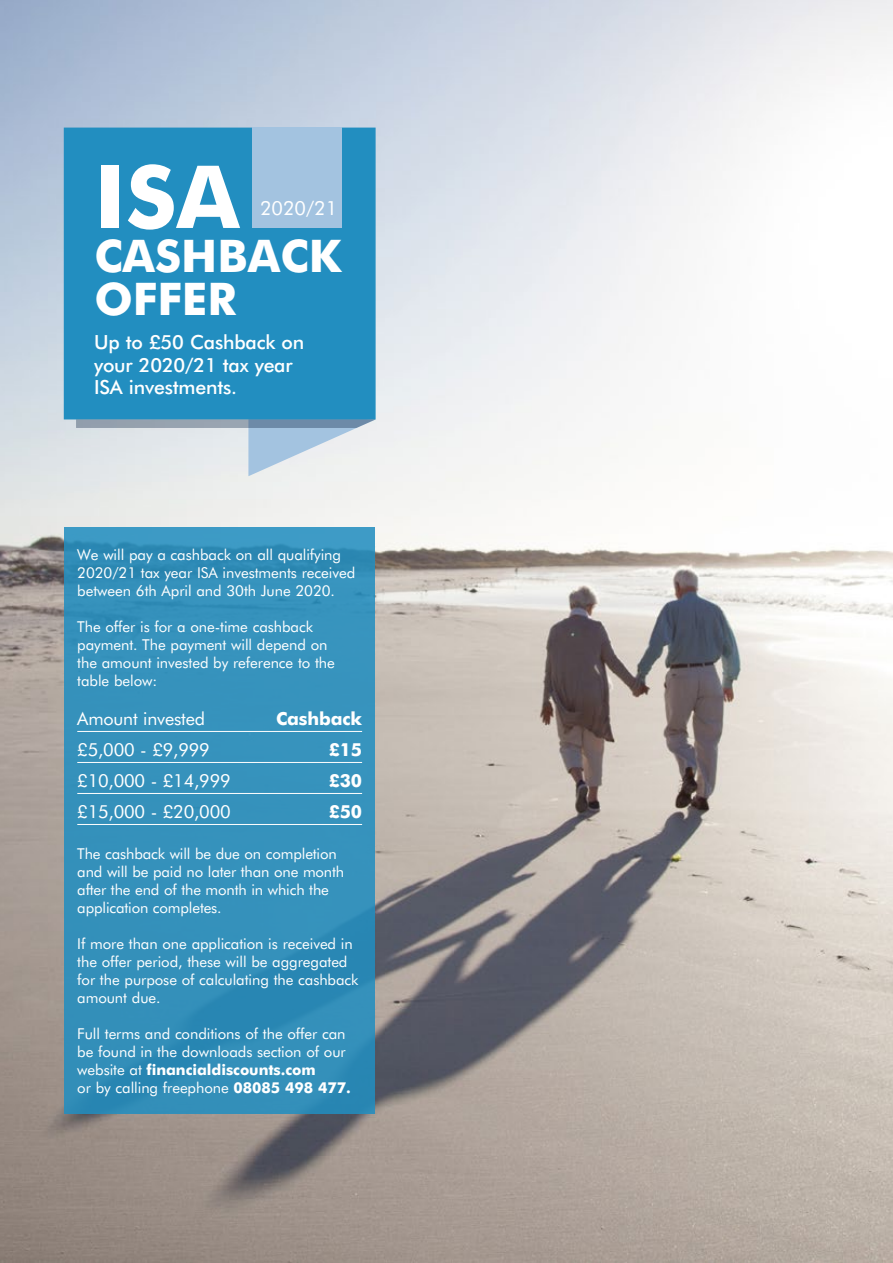
<style>
.page{position:relative;width:893px;height:1263px;background:#fff}
.page>*{position:absolute;margin:0;border:0;box-sizing:border-box;transform-origin:0 0}
.t1{font:700 87px "Futura BT";color:#fff}
.t2{font:700 45px/42.8px "Futura BT";color:#fff}
.t3{font:500 19.5px/22.5px "Futura BT";letter-spacing:-.01em;color:#fff}
.t4{font:19.5px "Futura BT";color:#fff}
.t5{font:18px "Futura BT";letter-spacing:-.01em;color:#fff}
.t6{font:700 18px "Futura BT";letter-spacing:-.01em;color:#fff}
.t7{font:15px/18px "Futura BT";letter-spacing:-.005em;color:#fff}
.s1{font-weight:700}
</style>
<div class="page">
<img style="left:0;top:0;width:893px;height:1263px">
<div style="left:63px;top:127px;width:313px;height:293px;background:#228ec0"></div>
<div style="left:252px;top:128px;width:89px;height:100px;background:#a3c3e0"></div>
<svg style="left:76px;top:410px;width:300px;height:66px"></svg>
<div style="left:65px;top:527px;width:310px;height:587px;background:linear-gradient(to right,#338fba,#3490bb)"></div>
<hr style="left:77px;top:731px;width:285px;height:1px;background:#fff">
<hr style="left:77px;top:762px;width:285px;height:1px;background:#fff">
<hr style="left:77px;top:793px;width:285px;height:1px;background:#fff">
<hr style="left:77px;top:824px;width:285px;height:1px;background:#fff">
<h1 class="t1" style="left:95px;top:144px;width:146px">ISA</h1>
<h3 class="t4" style="left:260px;top:197px;width:79px">2020/21</h3>
<h2 class="t2" style="left:94px;top:234px;width:248px">CASHBACK<br>OFFER</h2>
<h3 class="t3" style="left:94px;top:331px;width:212px">Up to £50 Cashback on your 2020/21 tax year<br>ISA investments.</h3>
<p class="t7" style="left:77px;top:545px;width:279px">We will pay a cashback on all qualifying<br>2020/21 tax year ISA investments received between 6th April and 30th June 2020.</p>
<p class="t7" style="left:77px;top:617px;width:259px">The offer is for a one-time cashback payment. The payment will depend on the amount invested by reference to the table below:</p>
<p class="t5" style="left:77px;top:707px;width:129px">Amount invested</p>
<p class="t6" style="left:276px;top:707px;width:87px">Cashback</p>
<p class="t5" style="left:77px;top:738px;width:134px">£5,000 - £9,999</p>
<p class="t6" style="left:329px;top:738px;width:35px">£15</p>
<p class="t5" style="left:77px;top:769px;width:155px">£10,000 - £14,999</p>
<p class="t6" style="left:329px;top:769px;width:35px">£30</p>
<p class="t5" style="left:77px;top:800px;width:155px">£15,000 - £20,000</p>
<p class="t6" style="left:329px;top:800px;width:35px">£50</p>
<p class="t7" style="left:77px;top:845px;width:268px">The cashback will be due on completion and will be paid no later than one month after the end of the month in which the application completes.</p>
<p class="t7" style="left:77px;top:935px;width:283px">If more than one application is received in the offer period, these will be aggregated for the purpose of calculating the cashback amount due.</p>
<p class="t7" style="left:77px;top:1025px;width:275px">Full terms and conditions of the offer can be found in the downloads section of our website at <span class="s1">financialdiscounts.com<br></span>or by calling freephone <span class="s1">08085 498 477.</span></p>
</div>
